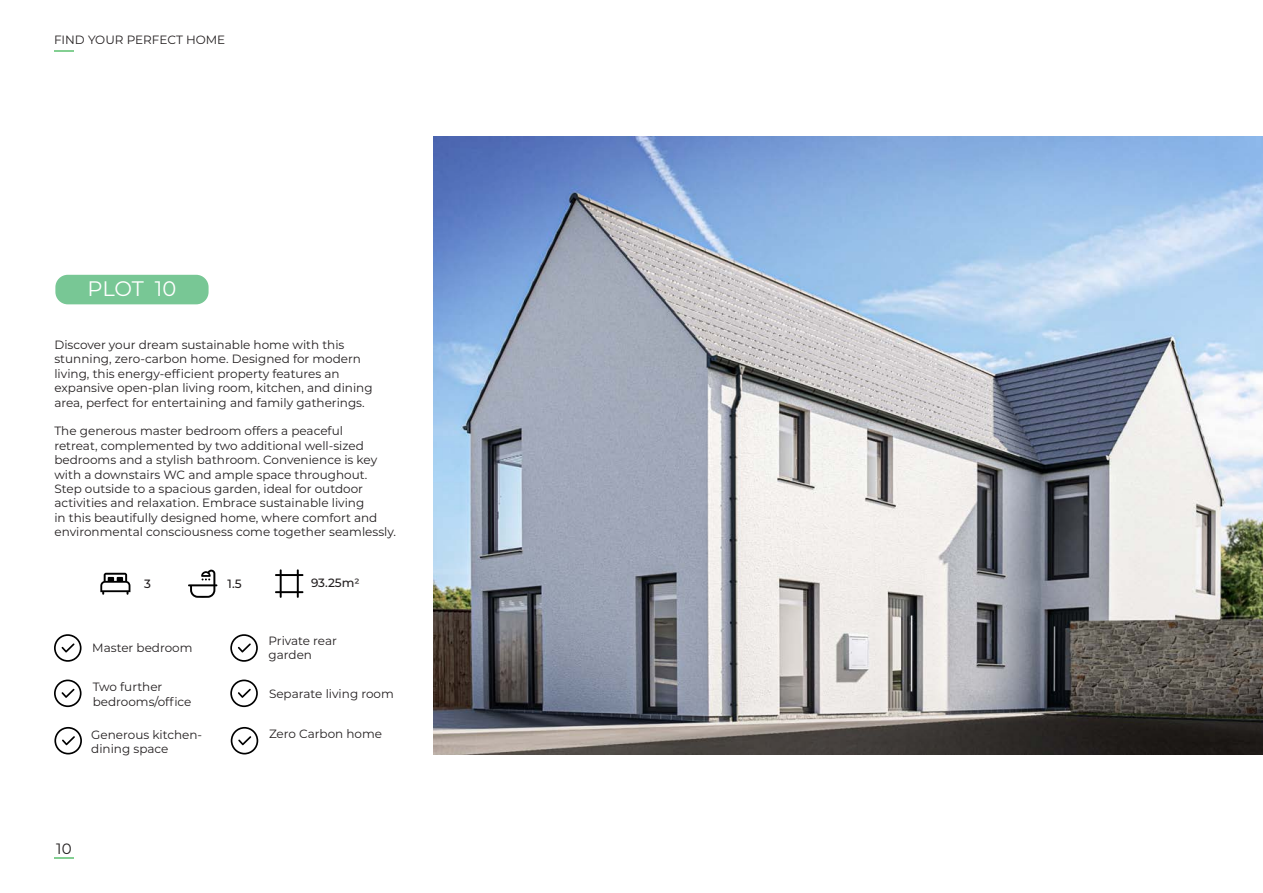
<style>
.page{position:relative;width:1263px;height:893px;background:#fff}
.page>*{position:absolute;margin:0;border:0;box-sizing:border-box;transform-origin:0 0}
.t1{font:21px "Montserrat";letter-spacing:-.01em;color:#fff}
.t2{font:15px "Montserrat";color:#231f20}
.t3{font:12px/14.4px "Montserrat";color:#231f20}
.t4{font:500 12px "Montserrat";color:#231f20}
</style>
<div class="page">
<hr style="left:54px;top:857px;width:20px;height:2px;background:#83cf92">
<svg style="left:54px;top:50px;width:20px;height:1px"></svg>
<div style="left:55px;top:275px;width:154px;height:29px;background:#78c795;border-radius:12px"></div>
<svg style="left:275px;top:569px;width:28px;height:29px"></svg>
<svg style="left:188px;top:570px;width:29px;height:28px"></svg>
<svg style="left:100px;top:573px;width:30px;height:22px"></svg>
<svg style="left:54px;top:634px;width:28px;height:28px"></svg>
<svg style="left:54px;top:727px;width:28px;height:27px"></svg>
<svg style="left:54px;top:680px;width:28px;height:27px"></svg>
<svg style="left:230px;top:634px;width:28px;height:28px"></svg>
<svg style="left:231px;top:727px;width:27px;height:27px"></svg>
<svg style="left:230px;top:680px;width:28px;height:27px"></svg>
<img style="left:433px;top:136px;width:830px;height:619px">
<p class="t3" style="left:54px;top:32px;width:173px">FIND YOUR PERFECT HOME</p>
<p class="t1" style="left:88px;top:274px;width:90px">PLOT 10</p>
<p class="t3" style="left:54px;top:337px;width:320px">Discover your dream sustainable home with this stunning, zero-carbon home. Designed for modern living, this energy-efficient property features an expansive open-plan living room, kitchen, and dining area, perfect for entertaining and family gatherings.</p>
<p class="t3" style="left:54px;top:423px;width:343px">The generous master bedroom offers a peaceful<br>retreat, complemented by two additional well-sized bedrooms and a stylish bathroom. Convenience is key with a downstairs WC and ample space throughout.<br>Step outside to a spacious garden, ideal for outdoor activities and relaxation. Embrace sustainable living<br>in this beautifully designed home, where comfort and environmental consciousness come together seamlessly.</p>
<p class="t4" style="left:144px;top:575px;width:8px">3</p>
<p class="t4" style="left:228px;top:575px;width:16px">1.5</p>
<p class="t4" style="left:311px;top:575px;width:50px">93.25m2</p>
<p class="t3" style="left:92px;top:640px;width:102px">Master bedroom</p>
<p class="t3" style="left:93px;top:679px;width:71px">Two further</p>
<p class="t3" style="left:93px;top:694px;width:100px">bedrooms/office</p>
<p class="t3" style="left:91px;top:727px;width:112px">Generous kitchen-</p>
<p class="t3" style="left:91px;top:741px;width:79px">dining space</p>
<p class="t2" style="left:56px;top:838px;width:17px">10</p>
<p class="t3" style="left:269px;top:633px;width:70px">Private rear</p>
<p class="t3" style="left:269px;top:648px;width:45px">garden</p>
<p class="t3" style="left:269px;top:686px;width:126px">Separate living room</p>
<p class="t3" style="left:269px;top:726px;width:115px">Zero Carbon home</p>
</div>
